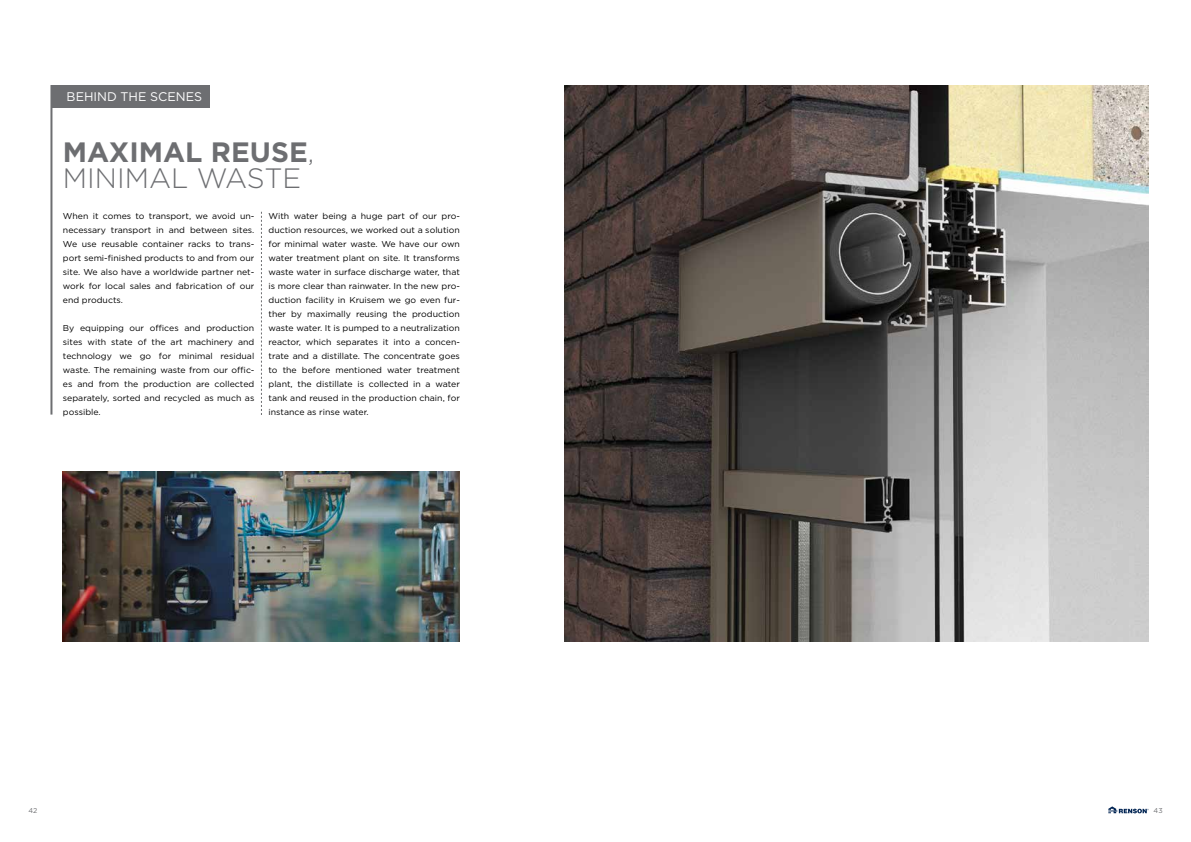
<style>
.page{position:relative;width:1191px;height:842px;background:#fff}
.page>*{position:absolute;margin:0;border:0;box-sizing:border-box;transform-origin:0 0}
.t1{font:300 28px/26px "Gotham";color:#6d6e71}
.t2{font:12.5px "Gotham";color:#fff}
.t3{font:8.5px/14px "Gotham";color:#000;text-align:justify}
.t4{font:7px "Gotham";color:#6d6e71}
.s1{font-weight:700}
</style>
<div class="page">
<div style="left:51px;top:85px;width:159px;height:23px;background:#6d6e71"></div>
<hr style="left:50px;top:85px;width:2px;height:330px;background:#6d6e71">
<img style="left:63px;top:471px;width:397px;height:170px">
<svg style="left:261px;top:212px;width:1px;height:203px"></svg>
<img style="left:564px;top:85px;width:584px;height:556px">
<svg style="left:1108px;top:806px;width:40px;height:7px"></svg>
<h2 class="t2" style="left:67px;top:89px;width:137px">BEHIND THE SCENES</h2>
<h1 class="t1" style="left:63px;top:139px;width:253px"><span class="s1">MAXIMAL REUSE</span>,<br>MINIMAL WASTE</h1>
<p class="t3" style="left:63px;top:208px;width:193px">When it comes to transport, we avoid un&shy;necessary transport in and between sites.<br>We use reusable container racks to trans&shy;port semi-finished products to and from our site. We also have a worldwide partner net&shy;work for local sales and fabrication of our end products.</p>
<p class="t3" style="left:63px;top:320px;width:193px">By equipping our offices and production sites with state of the art machinery and technology we go for minimal residual waste. The remaining waste from our offic&shy;es and from the production are collected separately, sorted and recycled as much as possible.</p>
<p class="t3" style="left:268px;top:208px;width:193px">With water being a huge part of our pro&shy;duction resources, we worked out a solution for minimal water waste. We have our own water treatment plant on site. It transforms waste water in surface discharge water, that is more clear than rainwater. In the new pro&shy;duction facility in Kruisem we go even fur&shy;ther by maximally reusing the production waste water. It is pumped to a neutralization reactor, which separates it into a concen&shy;trate and a distillate. The concentrate goes to the before mentioned water treatment plant, the distillate is collected in a water tank and reused in the production chain, for instance as rinse water.</p>
<p class="t4" style="left:28px;top:806px;width:11px">42</p>
<p class="t4" style="left:1153px;top:806px;width:11px">43</p>
</div>
